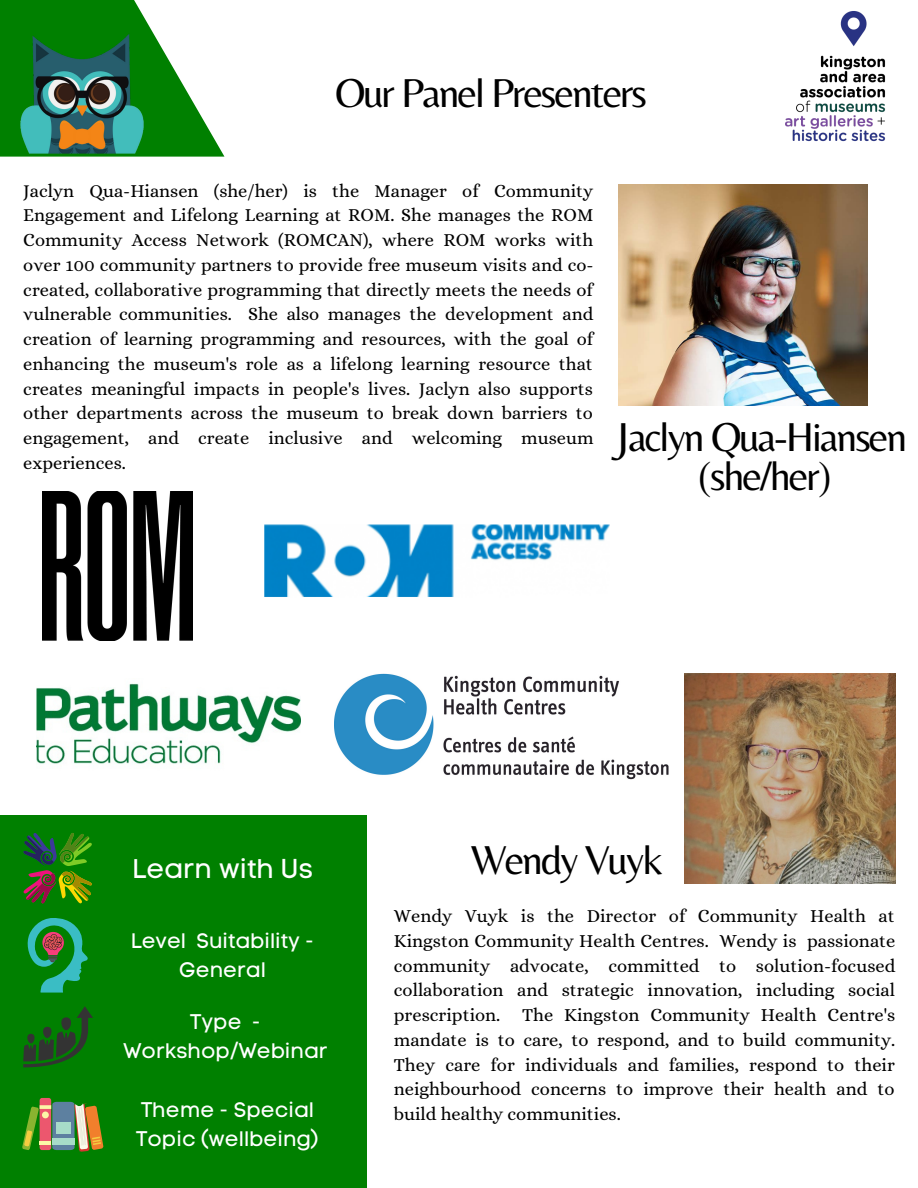
<style>
.page{position:relative;width:918px;height:1188px;background:#fff}
.page>*{position:absolute;margin:0;border:0;box-sizing:border-box;transform-origin:0 0}
.t1{font:42px "Belleza";letter-spacing:-.05em;color:#000}
.t2{font:27px "Code Pro Normal LC";color:#fff}
.t3{font:21px/29.2px "Code Pro Normal LC";color:#fff;text-align:center}
.t4{font:18.45px/24.8px "Alice";color:#000;text-align:justify}
</style>
<div class="page">
<div style="left:0;top:816px;width:367px;height:372px;background:#008000"></div>
<div style="left:40px;top:1098px;width:11px;height:52px;background:#ec576e;border-radius:3px"></div>
<svg style="left:22px;top:1102px;width:82px;height:50px"></svg>
<svg style="left:77px;top:1108px;width:5px;height:38px"></svg>
<div style="left:79px;top:1107px;width:5px;height:38px;background:#eeeedf"></div>
<svg style="left:81px;top:1107px;width:5px;height:38px"></svg>
<svg style="left:27px;top:918px;width:61px;height:75px"></svg>
<svg style="left:23px;top:1006px;width:70px;height:61px"></svg>
<svg style="left:23px;top:833px;width:69px;height:71px"></svg>
<svg style="left:0;top:0;width:224px;height:157px"></svg>
<img style="left:18px;top:30px;width:127px;height:127px">
<img style="left:785px;top:11px;width:101px;height:131px">
<img style="left:618px;top:185px;width:249px;height:220px">
<img style="left:37px;top:683px;width:263px;height:81px">
<img style="left:43px;top:491px;width:150px;height:150px">
<img style="left:264px;top:524px;width:346px;height:73px">
<img style="left:685px;top:674px;width:210px;height:210px">
<img style="left:334px;top:674px;width:335px;height:105px">
<p class="t1" style="left:335px;top:68px;width:313px">Our Panel Presenters</p>
<p class="t4" style="left:23px;top:178px;width:572px">Jaclyn Qua-Hiansen (she/her) is the Manager of Community Engagement and Lifelong Learning at ROM. She manages the ROM Community Access Network (ROMCAN), where ROM works with over 100 community partners to provide free museum visits and co&shy;created, collaborative programming that directly meets the needs of vulnerable communities. She also manages the development and creation of learning programming and resources, with the goal of enhancing the museum's role as a lifelong learning resource that creates meaningful impacts in people's lives. Jaclyn also supports other departments across the museum to break down barriers to engagement, and create inclusive and welcoming museum experiences.</p>
<p class="t1" style="left:614px;top:412px;width:295px">Jaclyn Qua-Hiansen</p>
<p class="t1" style="left:698px;top:451px;width:135px">(she/her)</p>
<p class="t2" style="left:132px;top:852px;width:182px">Learn with Us</p>
<p class="t3" style="left:131px;top:926px;width:185px">Level Suitability -<br>General</p>
<p class="t3" style="left:124px;top:1007px;width:206px">Type -<br>Workshop/Webinar</p>
<p class="t3" style="left:136px;top:1095px;width:184px;text-align:left">Theme - Special<br>Topic (wellbeing)</p>
<p class="t1" style="left:471px;top:836px;width:194px">Wendy Vuyk</p>
<p class="t4" style="left:394px;top:903px;width:503px">Wendy Vuyk is the Director of Community Health at Kingston Community Health Centres. Wendy is passionate community advocate, committed to solution-focused collaboration and strategic innovation, including social prescription. The Kingston Community Health Centre's mandate is to care, to respond, and to build community.<br>They care for individuals and families, respond to their neighbourhood concerns to improve their health and to build healthy communities.</p>
</div>
